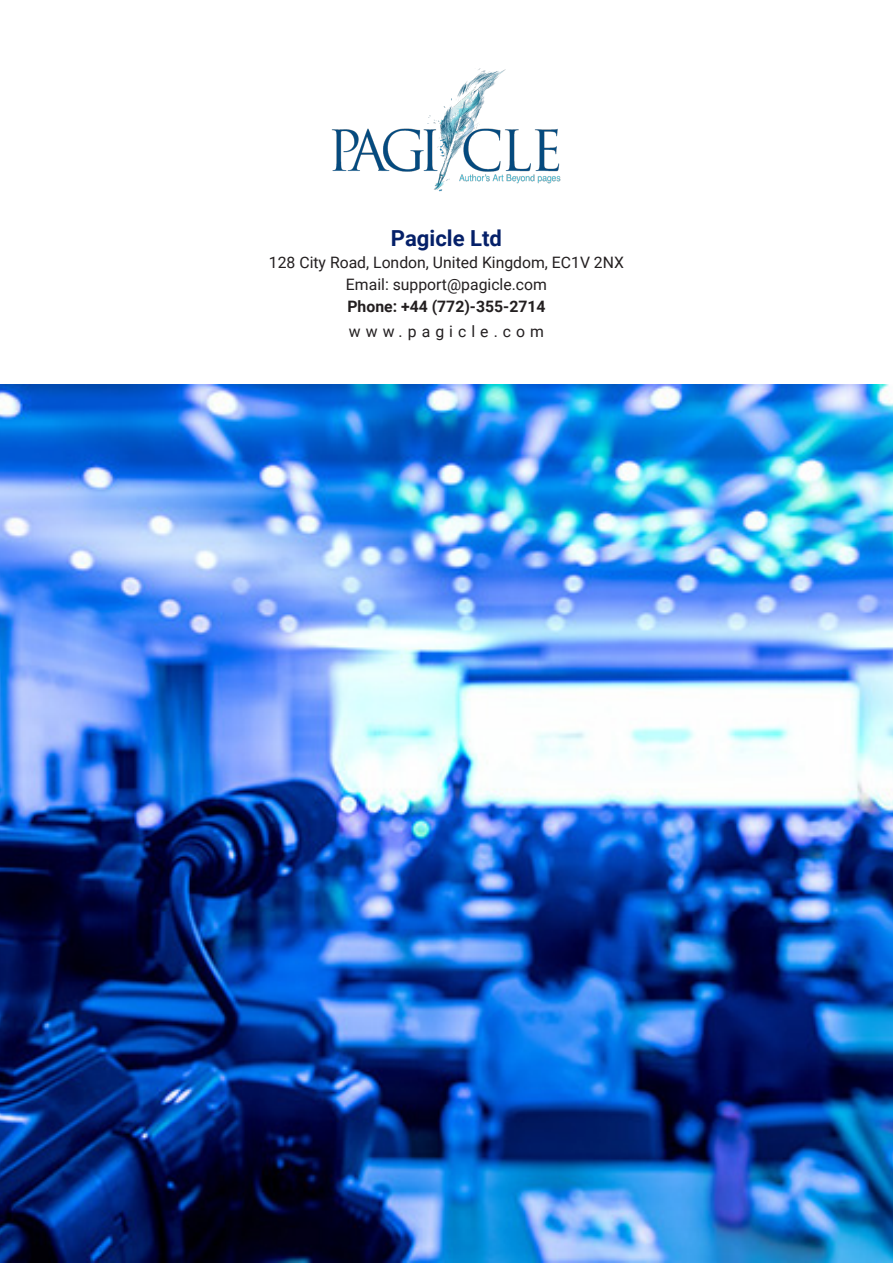
<style>
.page{position:relative;width:893px;height:1263px;background:#fff}
.page>*{position:absolute;margin:0;border:0;box-sizing:border-box;transform-origin:0 0}
.t1{font:700 22.05px "Roboto";color:#052069}
.t2{font:15.75px/22px "Roboto";color:#231f20;text-align:center}
.t3{font:15.75px "Roboto";letter-spacing:.32em;color:#231f20}
.s1{font-weight:700}
</style>
<div class="page">
<img style="left:331px;top:68px;width:230px;height:124px">
<img style="left:0;top:385px;width:893px;height:878px">
<p class="t1" style="left:391px;top:222px;width:113px">Pagicle Ltd</p>
<p class="t2" style="left:269px;top:251px;width:357px">128 City Road, London, United Kingdom, EC1V 2NX<br>Email: support@pagicle.com<br><span class="s1">Phone: +44 (772)-355-2714</span></p>
<p class="t3" style="left:349px;top:320px;width:197px">www.pagicle.com</p>
</div>
